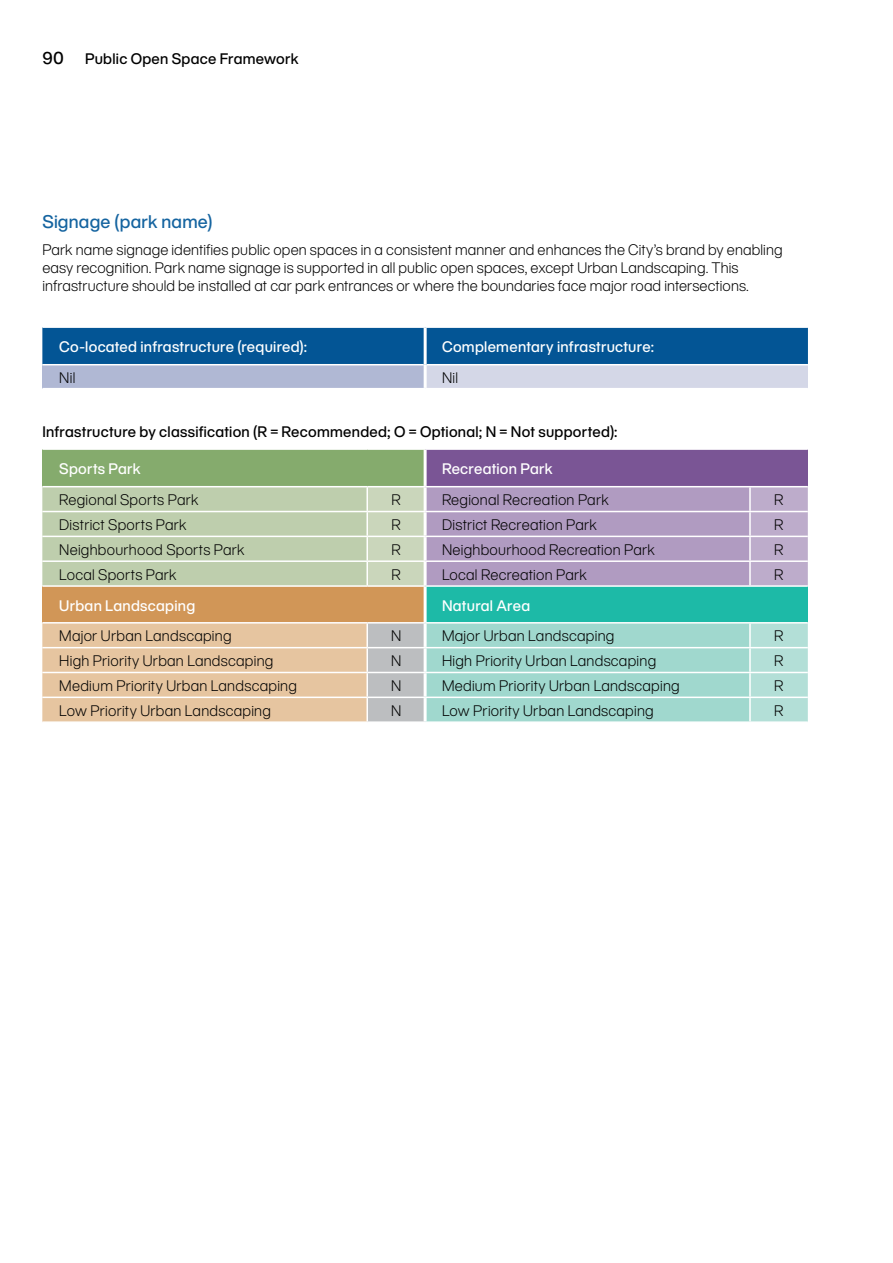
<style>
.page{position:relative;width:893px;height:1263px;background:#fff}
.page>*{position:absolute;margin:0;border:0;box-sizing:border-box;transform-origin:0 0}
.t1{font:500 18px "Helvetica Now Display";letter-spacing:.01em;color:#1564a0}
.t2{font:300 15px/18px "Helvetica Now Display";letter-spacing:.015em;color:#000}
.t3{font:500 15px "Helvetica Now Display";letter-spacing:.02em;color:#fff}
.t4{font:500 15px "Helvetica Now Display";letter-spacing:.02em;color:#000}
.s1{font-size:17.1px}
</style>
<div class="page">
<div style="left:42px;top:328px;width:766px;height:36px;background:#035595"></div>
<div style="left:42px;top:365px;width:383px;height:24px;background:#b0b8d4"></div>
<div style="left:425px;top:365px;width:383px;height:24px;background:#d4d7e7"></div>
<hr style="left:42px;top:388px;width:383px;height:1px;background:#fff">
<hr style="left:425px;top:388px;width:383px;height:1px;background:#fff">
<hr style="left:424px;top:328px;width:3px;height:37px;background:#fff">
<hr style="left:424px;top:365px;width:3px;height:23px;background:#fff">
<div style="left:42px;top:449px;width:383px;height:38px;background:#85ab6d"></div>
<div style="left:425px;top:449px;width:383px;height:38px;background:#7a5595"></div>
<svg style="left:42px;top:487px;width:766px;height:98px;background:#b9b7b9"></svg>
<div style="left:42px;top:586px;width:383px;height:37px;background:#d19657"></div>
<div style="left:425px;top:586px;width:383px;height:37px;background:#1dbaa7"></div>
<svg style="left:42px;top:623px;width:766px;height:98px;background:#c2cfbb"></svg>
<hr style="left:425px;top:448px;width:325px;height:2px;background:#fff">
<hr style="left:750px;top:448px;width:58px;height:2px;background:#fff">
<hr style="left:425px;top:486px;width:325px;height:1px;background:#fff">
<hr style="left:750px;top:486px;width:58px;height:1px;background:#fff">
<hr style="left:749px;top:487px;width:2px;height:24px;background:#fff">
<hr style="left:425px;top:511px;width:325px;height:1px;background:#fff">
<hr style="left:750px;top:511px;width:58px;height:1px;background:#fff">
<hr style="left:749px;top:512px;width:2px;height:24px;background:#fff">
<hr style="left:425px;top:536px;width:325px;height:1px;background:#fff">
<hr style="left:750px;top:536px;width:58px;height:1px;background:#fff">
<hr style="left:749px;top:537px;width:2px;height:23px;background:#fff">
<hr style="left:425px;top:560px;width:325px;height:2px;background:#fff">
<hr style="left:750px;top:560px;width:58px;height:2px;background:#fff">
<hr style="left:749px;top:562px;width:2px;height:23px;background:#fff">
<hr style="left:425px;top:585px;width:325px;height:2px;background:#fff">
<hr style="left:750px;top:585px;width:58px;height:2px;background:#fff">
<hr style="left:425px;top:622px;width:325px;height:1px;background:#fff">
<hr style="left:425px;top:647px;width:325px;height:1px;background:#fff">
<hr style="left:425px;top:672px;width:325px;height:1px;background:#fff">
<hr style="left:425px;top:696px;width:325px;height:2px;background:#fff">
<hr style="left:424px;top:450px;width:3px;height:36px;background:#fff">
<hr style="left:424px;top:487px;width:3px;height:24px;background:#fff">
<hr style="left:424px;top:512px;width:3px;height:24px;background:#fff">
<hr style="left:424px;top:537px;width:3px;height:23px;background:#fff">
<hr style="left:424px;top:562px;width:3px;height:23px;background:#fff">
<hr style="left:424px;top:587px;width:3px;height:35px;background:#fff">
<hr style="left:424px;top:623px;width:3px;height:24px;background:#fff">
<hr style="left:424px;top:648px;width:3px;height:24px;background:#fff">
<hr style="left:424px;top:673px;width:3px;height:23px;background:#fff">
<hr style="left:424px;top:698px;width:3px;height:23px;background:#fff">
<hr style="left:750px;top:622px;width:58px;height:1px;background:#fff">
<hr style="left:750px;top:647px;width:58px;height:1px;background:#fff">
<hr style="left:750px;top:672px;width:58px;height:1px;background:#fff">
<hr style="left:750px;top:696px;width:58px;height:2px;background:#fff">
<hr style="left:749px;top:623px;width:2px;height:24px;background:#fff">
<hr style="left:749px;top:648px;width:2px;height:24px;background:#fff">
<hr style="left:749px;top:673px;width:2px;height:23px;background:#fff">
<hr style="left:749px;top:698px;width:2px;height:23px;background:#fff">
<hr style="left:42px;top:448px;width:325px;height:2px;background:#fff">
<hr style="left:367px;top:448px;width:58px;height:2px;background:#fff">
<hr style="left:42px;top:486px;width:325px;height:1px;background:#fff">
<hr style="left:367px;top:486px;width:58px;height:1px;background:#fff">
<hr style="left:366px;top:487px;width:2px;height:24px;background:#fff">
<hr style="left:42px;top:511px;width:325px;height:1px;background:#fff">
<hr style="left:367px;top:511px;width:58px;height:1px;background:#fff">
<hr style="left:366px;top:512px;width:2px;height:24px;background:#fff">
<hr style="left:42px;top:536px;width:325px;height:1px;background:#fff">
<hr style="left:367px;top:536px;width:58px;height:1px;background:#fff">
<hr style="left:366px;top:537px;width:2px;height:23px;background:#fff">
<hr style="left:42px;top:560px;width:325px;height:2px;background:#fff">
<hr style="left:367px;top:560px;width:58px;height:2px;background:#fff">
<hr style="left:366px;top:562px;width:2px;height:23px;background:#fff">
<hr style="left:42px;top:585px;width:325px;height:2px;background:#fff">
<hr style="left:367px;top:585px;width:58px;height:2px;background:#fff">
<hr style="left:42px;top:622px;width:325px;height:1px;background:#fff">
<hr style="left:367px;top:622px;width:58px;height:1px;background:#fff">
<hr style="left:366px;top:623px;width:2px;height:24px;background:#fff">
<hr style="left:42px;top:647px;width:325px;height:1px;background:#fff">
<hr style="left:367px;top:647px;width:58px;height:1px;background:#fff">
<hr style="left:366px;top:648px;width:2px;height:24px;background:#fff">
<hr style="left:42px;top:672px;width:325px;height:1px;background:#fff">
<hr style="left:367px;top:672px;width:58px;height:1px;background:#fff">
<hr style="left:366px;top:673px;width:2px;height:23px;background:#fff">
<hr style="left:42px;top:696px;width:325px;height:2px;background:#fff">
<hr style="left:367px;top:696px;width:58px;height:2px;background:#fff">
<hr style="left:366px;top:698px;width:2px;height:23px;background:#fff">
<p class="t4" style="left:43px;top:48px;width:258px"><span class="s1">90</span> Public Open Space Framework</p>
<p class="t1" style="left:42px;top:210px;width:172px">Signage (park name)</p>
<p class="t2" style="left:42px;top:240px;width:742px">Park name signage identifies public open spaces in a consistent manner and enhances the City’s brand by enabling easy recognition. Park name signage is supported in all public open spaces, except Urban Landscaping. This infrastructure should be installed at car park entrances or where the boundaries face major road intersections.</p>
<p class="t3" style="left:59px;top:337px;width:250px">Co-located infrastructure (required):</p>
<p class="t3" style="left:442px;top:337px;width:213px">Complementary infrastructure:</p>
<p class="t2" style="left:59px;top:369px;width:18px">Nil</p>
<p class="t2" style="left:442px;top:369px;width:18px">Nil</p>
<p class="t4" style="left:42px;top:421px;width:577px">Infrastructure by classification (R = Recommended; O = Optional; N = Not supported):</p>
<p class="t3" style="left:59px;top:459px;width:83px">Sports Park</p>
<p class="t3" style="left:442px;top:459px;width:112px">Recreation Park</p>
<p class="t2" style="left:59px;top:491px;width:141px">Regional Sports Park</p>
<p class="t2" style="left:391px;top:491px;width:11px">R</p>
<p class="t2" style="left:442px;top:491px;width:168px">Regional Recreation Park</p>
<p class="t2" style="left:774px;top:491px;width:11px">R</p>
<p class="t2" style="left:59px;top:516px;width:129px">District Sports Park</p>
<p class="t2" style="left:391px;top:516px;width:11px">R</p>
<p class="t2" style="left:442px;top:516px;width:156px">District Recreation Park</p>
<p class="t2" style="left:774px;top:516px;width:11px">R</p>
<p class="t2" style="left:59px;top:540px;width:187px">Neighbourhood Sports Park</p>
<p class="t2" style="left:391px;top:540px;width:11px">R</p>
<p class="t2" style="left:442px;top:540px;width:214px">Neighbourhood Recreation Park</p>
<p class="t2" style="left:774px;top:540px;width:11px">R</p>
<p class="t2" style="left:59px;top:565px;width:119px">Local Sports Park</p>
<p class="t2" style="left:391px;top:565px;width:11px">R</p>
<p class="t2" style="left:442px;top:565px;width:146px">Local Recreation Park</p>
<p class="t2" style="left:774px;top:565px;width:11px">R</p>
<p class="t3" style="left:59px;top:595px;width:137px">Urban Landscaping</p>
<p class="t3" style="left:442px;top:595px;width:90px">Natural Area</p>
<p class="t2" style="left:59px;top:627px;width:174px">Major Urban Landscaping</p>
<p class="t2" style="left:391px;top:627px;width:12px">N</p>
<p class="t2" style="left:442px;top:627px;width:174px">Major Urban Landscaping</p>
<p class="t2" style="left:774px;top:627px;width:11px">R</p>
<p class="t2" style="left:59px;top:652px;width:216px">High Priority Urban Landscaping</p>
<p class="t2" style="left:391px;top:652px;width:12px">N</p>
<p class="t2" style="left:442px;top:652px;width:216px">High Priority Urban Landscaping</p>
<p class="t2" style="left:774px;top:652px;width:11px">R</p>
<p class="t2" style="left:59px;top:676px;width:239px">Medium Priority Urban Landscaping</p>
<p class="t2" style="left:391px;top:676px;width:12px">N</p>
<p class="t2" style="left:442px;top:676px;width:239px">Medium Priority Urban Landscaping</p>
<p class="t2" style="left:774px;top:676px;width:11px">R</p>
<p class="t2" style="left:59px;top:701px;width:213px">Low Priority Urban Landscaping</p>
<p class="t2" style="left:391px;top:701px;width:12px">N</p>
<p class="t2" style="left:442px;top:701px;width:213px">Low Priority Urban Landscaping</p>
<p class="t2" style="left:774px;top:701px;width:11px">R</p>
</div>
